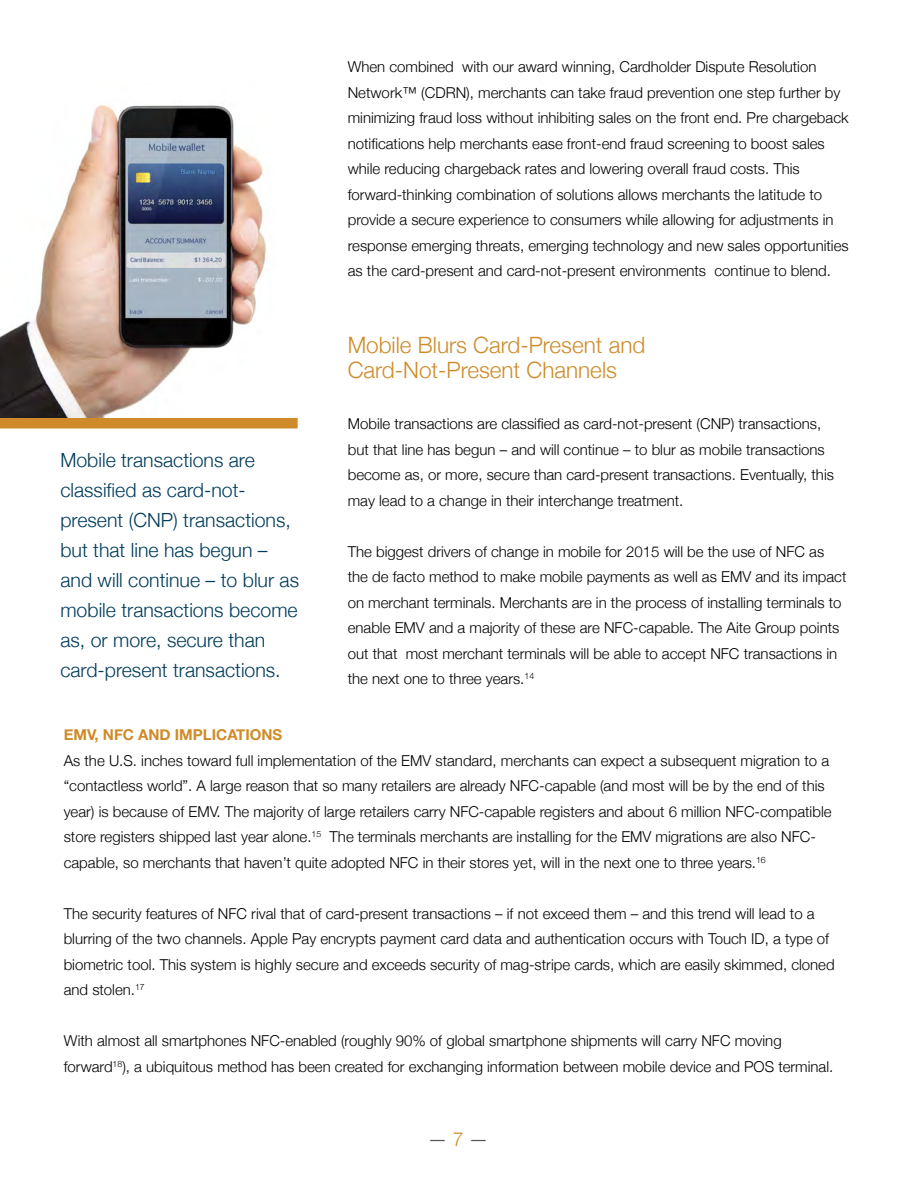
<style>
.page{position:relative;width:918px;height:1188px;background:#fff}
.page>*{position:absolute;margin:0;border:0;box-sizing:border-box;transform-origin:0 0}
.t1{font:300 22.5px/25.5px "Helvetica Neue";color:#cf8b2a}
.t2{font:300 19.5px/30px "Helvetica Neue";color:#013c5b}
.t3{font:300 19.5px "Helvetica Neue";color:#56565a}
.t4{font:300 15px/25.5px "Helvetica Neue";color:#000}
.t5{font:700 15px "Helvetica Neue";color:#cf8b2a}
.s1{color:#cf8b2a}
</style>
<div class="page">
<img style="left:0;top:104px;width:268px;height:314px">
<div style="left:0;top:418px;width:298px;height:10px;background:#cf8b2a"></div>
<h2 class="t2" style="left:60px;top:444px;width:240px">Mobile transactions are classified as card-not&shy;present (CNP) transactions, but that line has begun – and will continue – to blur as mobile transactions become as, or more, secure than card-present transactions.</h2>
<p class="t4" style="left:348px;top:53px;width:502px">When combined with our award winning, Cardholder Dispute Resolution Network™ (CDRN), merchants can take fraud prevention one step further by minimizing fraud loss without inhibiting sales on the front end. Pre chargeback notifications help merchants ease front-end fraud screening to boost sales while reducing chargeback rates and lowering overall fraud costs. This forward-thinking combination of solutions allows merchants the latitude to provide a secure experience to consumers while allowing for adjustments in response emerging threats, emerging technology and new sales opportunities as the card-present and card-not-present environments continue to blend.</p>
<h1 class="t1" style="left:348px;top:331px;width:299px">Mobile Blurs Card-Present and<br>Card-Not-Present Channels</h1>
<p class="t4" style="left:348px;top:410px;width:488px">Mobile transactions are classified as card-not-present (CNP) transactions, but that line has begun – and will continue – to blur as mobile transactions become as, or more, secure than card-present transactions. Eventually, this may lead to a change in their interchange treatment.</p>
<p class="t4" style="left:348px;top:538px;width:500px">The biggest drivers of change in mobile for 2015 will be the use of NFC as the de facto method to make mobile payments as well as EMV and its impact on merchant terminals. Merchants are in the process of installing terminals to enable EMV and a majority of these are NFC-capable. The Aite Group points out that most merchant terminals will be able to accept NFC transactions in the next one to three years.<sup>14</sup></p>
<p class="t5" style="left:64px;top:723px;width:220px">EMV, NFC AND IMPLICATIONS</p>
<p class="t4" style="left:64px;top:747px;width:769px">As the U.S. inches toward full implementation of the EMV standard, merchants can expect a subsequent migration to a “contactless world”. A large reason that so many retailers are already NFC-capable (and most will be by the end of this year) is because of EMV. The majority of large retailers carry NFC-capable registers and about 6 million NFC-compatible store registers shipped last year alone.<sup>15</sup> The terminals merchants are installing for the EMV migrations are also NFC&shy;capable, so merchants that haven’t quite adopted NFC in their stores yet, will in the next one to three years.<sup>16</sup></p>
<p class="t4" style="left:64px;top:900px;width:772px">The security features of NFC rival that of card-present transactions – if not exceed them – and this trend will lead to a blurring of the two channels. Apple Pay encrypts payment card data and authentication occurs with Touch ID, a type of biometric tool. This system is highly secure and exceeds security of mag-stripe cards, which are easily skimmed, cloned and stolen.<sup>17</sup></p>
<p class="t4" style="left:64px;top:1027px;width:771px">With almost all smartphones NFC-enabled (roughly 90% of global smartphone shipments will carry NFC moving forward<sup>18</sup>), a ubiquitous method has been created for exchanging information between mobile device and POS terminal.</p>
<h2 class="t3" style="left:428px;top:1123px;width:62px">— <span class="s1">7</span> —</h2>
</div>
